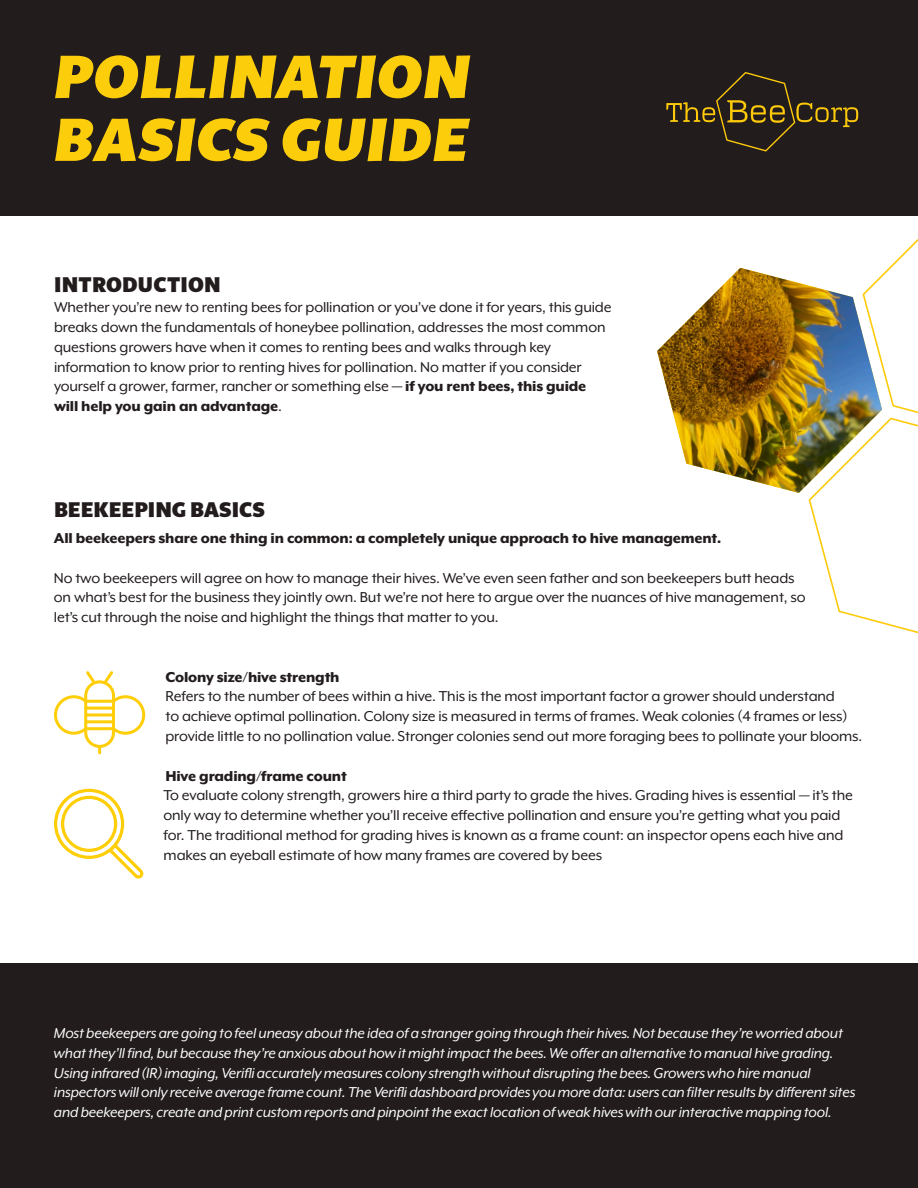
<style>
.page{position:relative;width:918px;height:1188px;background:#fff}
.page>*{position:absolute;margin:0;border:0;box-sizing:border-box;transform-origin:0 0}
.t1{font:italic 800 60px/63px "Multi Display";letter-spacing:.01em;color:#fccd0a}
.t2{font:800 21px "Multi Display";color:#221c1d}
.t3{font:16.5px/19.8px "Mr Eaves XL Mod OT";letter-spacing:-.01em;color:#221c1d}
.t4{font:italic 16.5px/19.8px "Mr Eaves XL Mod OT";letter-spacing:-.01em;color:#fff}
.t5{font:800 16.5px "Mr Eaves XL Mod OT";letter-spacing:-.01em;color:#221c1d}
.s1{font-weight:800}
</style>
<div class="page">
<div style="left:0;top:964px;width:918px;height:224px;background:#221c1d"></div>
<div style="left:0;top:0;width:918px;height:216px;background:#221c1d"></div>
<svg style="left:666px;top:72px;width:192px;height:79px"></svg>
<svg style="left:809px;top:239px;width:109px;height:394px"></svg>
<img style="left:657px;top:268px;width:225px;height:225px">
<svg style="left:54px;top:671px;width:91px;height:83px"></svg>
<svg style="left:54px;top:789px;width:90px;height:90px"></svg>
<h1 class="t1" style="left:54px;top:44px;width:417px">POLLINATION<br>BASICS GUIDE</h1>
<p class="t2" style="left:54px;top:270px;width:168px">INTRODUCTION</p>
<p class="t3" style="left:54px;top:297px;width:559px">Whether you’re new to renting bees for pollination or you’ve done it for years, this guide breaks down the fundamentals of honeybee pollination, addresses the most common questions growers have when it comes to renting bees and walks through key information to know prior to renting hives for pollination. No matter if you consider yourself a grower, farmer, rancher or something else — <span class="s1">if you rent bees, this guide will help you gain an advantage</span>.</p>
<p class="t2" style="left:54px;top:495px;width:212px">BEEKEEPING BASICS</p>
<p class="t5" style="left:54px;top:529px;width:669px">All beekeepers share one thing in common: a completely unique approach to hive management.</p>
<p class="t3" style="left:54px;top:568px;width:753px">No two beekeepers will agree on how to manage their hives. We’ve even seen father and son beekeepers butt heads on what’s best for the business they jointly own. But we’re not here to argue over the nuances of hive management, so let’s cut through the noise and highlight the things that matter to you.</p>
<p class="t5" style="left:165px;top:667px;width:176px">Colony size/hive strength</p>
<p class="t3" style="left:165px;top:686px;width:698px">Refers to the number of bees within a hive. This is the most important factor a grower should understand<br>to achieve optimal pollination. Colony size is measured in terms of frames. Weak colonies (4 frames or less) provide little to no pollination value. Stronger colonies send out more foraging bees to pollinate your blooms.</p>
<p class="t5" style="left:165px;top:766px;width:183px">Hive grading/frame count</p>
<p class="t3" style="left:164px;top:785px;width:691px">To evaluate colony strength, growers hire a third party to grade the hives. Grading hives is essential — it’s the only way to determine whether you’ll receive effective pollination and ensure you’re getting what you paid for. The traditional method for grading hives is known as a frame count: an inspector opens each hive and makes an eyeball estimate of how many frames are covered by bees</p>
<p class="t4" style="left:54px;top:1023px;width:803px">Most beekeepers are going to feel uneasy about the idea of a stranger going through their hives. Not because they’re worried about what they’ll find, but because they’re anxious about how it might impact the bees. We offer an alternative to manual hive grading.<br>Using infrared (IR) imaging, Verifli accurately measures colony strength without disrupting the bees. Growers who hire manual inspectors will only receive average frame count. The Verifli dashboard provides you more data: users can filter results by different sites and beekeepers, create and print custom reports and pinpoint the exact location of weak hives with our interactive mapping tool.</p>
</div>
